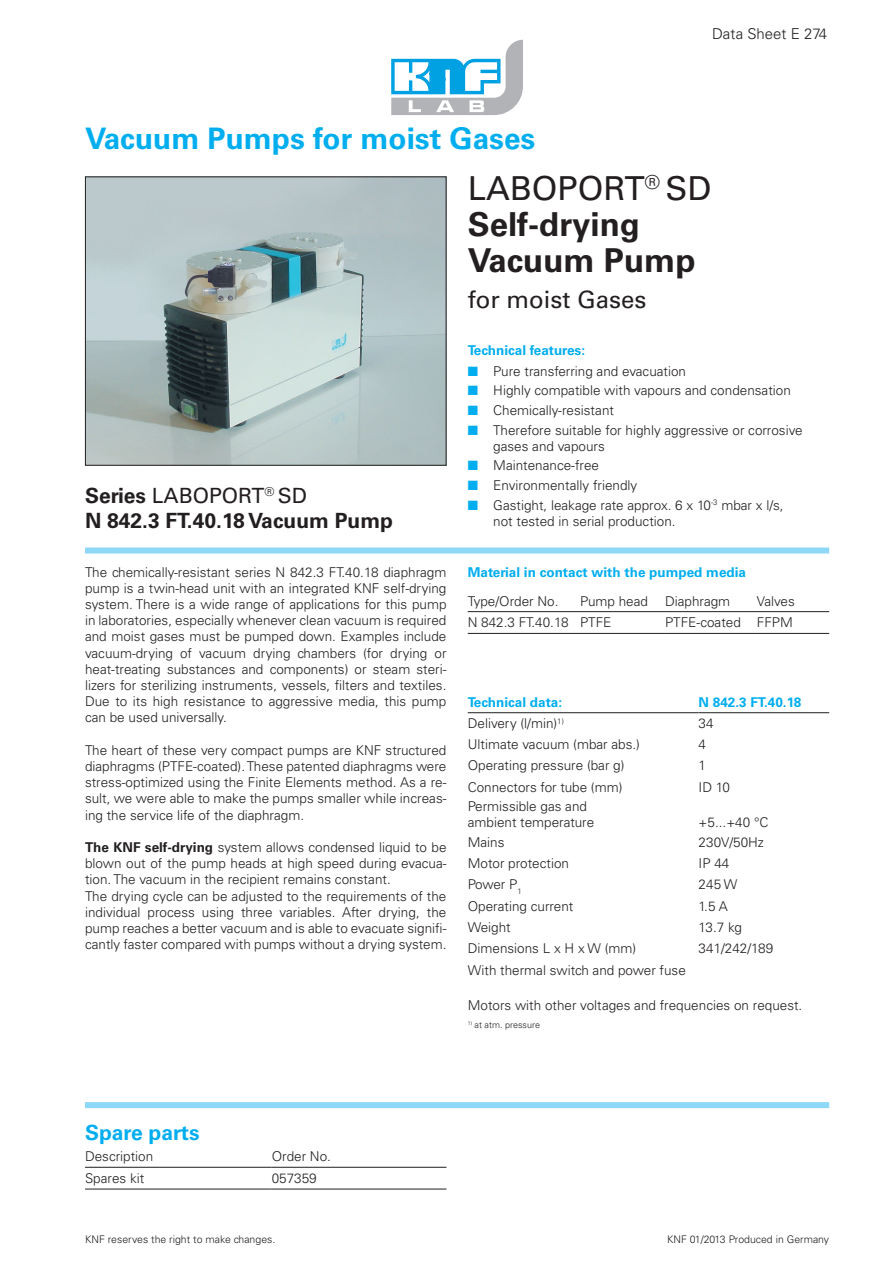
<style>
.page{position:relative;width:893px;height:1263px;background:#fff}
.page>*{position:absolute;margin:0;border:0;box-sizing:border-box;transform-origin:0 0}
.t1{font:700 33px/36px "Univers LT Std";color:#231f20}
.t2{font:700 29.7px "Univers LT Std";color:#00aeef}
.t3{font:24px "Univers LT Std";color:#231f20}
.t4{font:700 21px/25.2px "Univers LT Std";color:#231f20}
.t5{font:700 21px "Univers LT Std";color:#00aeef}
.t6{font:300 15px "Univers LT Std";color:#231f20}
.t7{font:300 13.5px/16.2px "Univers LT Std";color:#231f20}
.t8{font:700 13.5px "Univers LT Std";color:#00aeef}
.t9{font:300 10.5px "Univers LT Std";color:#231f20}
.t10{font:300 9px "Univers LT Std";color:#231f20}
.s1{font-weight:400}
.s2{color:#00aeef}
.s3{font-weight:700}
</style>
<div class="page">
<svg style="left:391px;top:40px;width:132px;height:75px"></svg>
<img style="left:87px;top:178px;width:357px;height:286px">
<div style="left:85px;top:176px;width:361px;height:290px;border:1px solid #231f20"></div>
<div style="left:85px;top:547px;width:744px;height:6px;background:#8dd7f7"></div>
<div style="left:85px;top:1102px;width:744px;height:6px;background:#8dd7f7"></div>
<hr style="left:468px;top:611px;width:112px;height:1px;background:#231f20">
<hr style="left:580px;top:611px;width:85px;height:1px;background:#231f20">
<hr style="left:665px;top:611px;width:92px;height:1px;background:#231f20">
<hr style="left:757px;top:611px;width:72px;height:1px;background:#231f20">
<hr style="left:468px;top:633px;width:112px;height:1px;background:#231f20">
<hr style="left:580px;top:633px;width:85px;height:1px;background:#231f20">
<hr style="left:665px;top:633px;width:92px;height:1px;background:#231f20">
<hr style="left:757px;top:633px;width:72px;height:1px;background:#231f20">
<hr style="left:468px;top:712px;width:231px;height:1px;background:#231f20">
<hr style="left:699px;top:712px;width:130px;height:1px;background:#231f20">
<hr style="left:85px;top:1167px;width:187px;height:1px;background:#231f20">
<hr style="left:272px;top:1167px;width:174px;height:1px;background:#231f20">
<hr style="left:85px;top:1189px;width:187px;height:1px;background:#231f20">
<hr style="left:272px;top:1189px;width:174px;height:1px;background:#231f20">
<p class="t6" style="left:712px;top:24px;width:116px">Data Sheet E 274</p>
<h2 class="t2" style="left:85px;top:121px;width:452px">Vacuum Pumps for moist Gases</h2>
<h1 class="t1" style="left:468px;top:171px;width:245px"><span class="s1">LABOPORT</span><sup>®</sup> <span class="s1">SD<br></span>Self-drying<br>Vacuum Pump</h1>
<h3 class="t3" style="left:468px;top:286px;width:180px">for moist Gases</h3>
<p class="t8" style="left:468px;top:343px;width:119px">Technical features:</p>
<p class="t7" style="left:468px;top:363px;width:220px"><span class="s2">■</span> Pure transferring and evacuation</p>
<p class="t7" style="left:468px;top:382px;width:325px"><span class="s2">■</span> Highly compatible with vapours and condensation</p>
<p class="t7" style="left:468px;top:402px;width:148px"><span class="s2">■</span> Chemically-resistant</p>
<p class="t7" style="left:493px;top:422px;width:311px;text-indent:-26px"><span class="s2">■</span> Therefore suitable for highly aggressive or corrosive gases and vapours</p>
<p class="t7" style="left:468px;top:457px;width:133px"><span class="s2">■</span> Maintenance-free</p>
<p class="t7" style="left:468px;top:477px;width:171px"><span class="s2">■</span> Environmentally friendly</p>
<p class="t7" style="left:493px;top:497px;width:292px;text-indent:-26px"><span class="s2">■</span> Gastight, leakage rate approx. 6 x 10<sup>-3</sup> mbar x l/s, not tested in serial production.</p>
<h3 class="t4" style="left:85px;top:483px;width:310px">Series <span class="s1">LABOPORT</span><sup>®</sup> <span class="s1">SD<br></span>N 842.3 FT.40.18 Vacuum Pump</h3>
<p class="t7" style="left:85px;top:564px;width:363px;text-align:justify">The chemically-resistant series N 842.3 FT.40.18 diaphragm pump is a twin-head unit with an integrated KNF self-drying system. There is a wide range of applications for this pump in laboratories, especially whenever clean vacuum is required and moist gases must be pumped down. Examples include vacuum-drying of vacuum drying chambers (for drying or heat-treating substances and components) or steam steri&shy;lizers for sterilizing instruments, vessels, filters and textiles.<br>Due to its high resistance to aggressive media, this pump can be used universally.</p>
<p class="t7" style="left:85px;top:742px;width:363px;text-align:justify">The heart of these very compact pumps are KNF structured diaphragms (PTFE-coated). These patented diaphragms were stress-optimized using the Finite Elements method. As a re&shy;sult, we were able to make the pumps smaller while increas&shy;ing the service life of the diaphragm.</p>
<p class="t7" style="left:85px;top:839px;width:363px"><span class="s3">The KNF self-drying</span> system allows condensed liquid to be blown out of the pump heads at high speed during evacua&shy;tion. The vacuum in the recipient remains constant.<br>The drying cycle can be adjusted to the requirements of the individual process using three variables. After drying, the pump reaches a better vacuum and is able to evacuate signifi&shy;cantly faster compared with pumps without a drying system.</p>
<p class="t8" style="left:468px;top:565px;width:280px">Material in contact with the pumped media</p>
<p class="t7" style="left:468px;top:593px;width:92px">Type/Order No.</p>
<p class="t7" style="left:580px;top:593px;width:70px">Pump head</p>
<p class="t7" style="left:665px;top:593px;width:67px">Diaphragm</p>
<p class="t7" style="left:757px;top:593px;width:39px">Valves</p>
<p class="t7" style="left:468px;top:614px;width:145px">N 842.3 FT.40.18 PTFE</p>
<p class="t7" style="left:665px;top:614px;width:129px">PTFE-coated FFPM</p>
<p class="t8" style="left:468px;top:694px;width:96px">Technical data:</p>
<p class="t8" style="left:699px;top:694px;width:104px">N 842.3 FT.40.18</p>
<p class="t7" style="left:468px;top:715px;width:98px">Delivery (l/min)<sup>1)</sup></p>
<p class="t7" style="left:699px;top:715px;width:17px">34</p>
<p class="t7" style="left:468px;top:736px;width:174px">Ultimate vacuum (mbar abs.)</p>
<p class="t7" style="left:699px;top:736px;width:9px">4</p>
<p class="t7" style="left:468px;top:757px;width:158px">Operating pressure (bar g)</p>
<p class="t7" style="left:699px;top:757px;width:9px">1</p>
<p class="t7" style="left:468px;top:779px;width:156px">Connectors for tube (mm)</p>
<p class="t7" style="left:699px;top:779px;width:33px">ID 10</p>
<p class="t7" style="left:468px;top:798px;width:128px">Permissible gas and ambient temperature</p>
<p class="t7" style="left:699px;top:814px;width:71px">+5...+40 °C</p>
<p class="t7" style="left:468px;top:834px;width:38px">Mains</p>
<p class="t7" style="left:699px;top:834px;width:67px">230V/50Hz</p>
<p class="t7" style="left:468px;top:855px;width:103px">Motor protection</p>
<p class="t7" style="left:699px;top:855px;width:32px">IP 44</p>
<p class="t7" style="left:468px;top:876px;width:56px">Power P<sub>1</sub></p>
<p class="t7" style="left:699px;top:876px;width:40px">245 W</p>
<p class="t7" style="left:468px;top:898px;width:107px">Operating current</p>
<p class="t7" style="left:699px;top:898px;width:31px">1.5 A</p>
<p class="t7" style="left:468px;top:919px;width:44px">Weight</p>
<p class="t7" style="left:699px;top:919px;width:45px">13.7 kg</p>
<p class="t7" style="left:468px;top:940px;width:170px">Dimensions L x H x W (mm)</p>
<p class="t7" style="left:699px;top:940px;width:76px">341/242/189</p>
<p class="t7" style="left:468px;top:962px;width:220px">With thermal switch and power fuse</p>
<p class="t7" style="left:468px;top:997px;width:336px">Motors with other voltages and frequencies on request.</p>
<p class="t10" style="left:468px;top:1020px;width:74px"><sup>1)</sup> at atm. pressure</p>
<h3 class="t5" style="left:85px;top:1120px;width:116px">Spare parts</h3>
<p class="t7" style="left:85px;top:1148px;width:70px">Description</p>
<p class="t7" style="left:272px;top:1148px;width:61px">Order No.</p>
<p class="t7" style="left:85px;top:1170px;width:61px">Spares kit</p>
<p class="t7" style="left:272px;top:1170px;width:47px">057359</p>
<p class="t9" style="left:85px;top:1233px;width:192px">KNF reserves the right to make changes.</p>
<p class="t9" style="left:667px;top:1233px;width:164px">KNF 01/2013 Produced in Germany</p>
</div>
